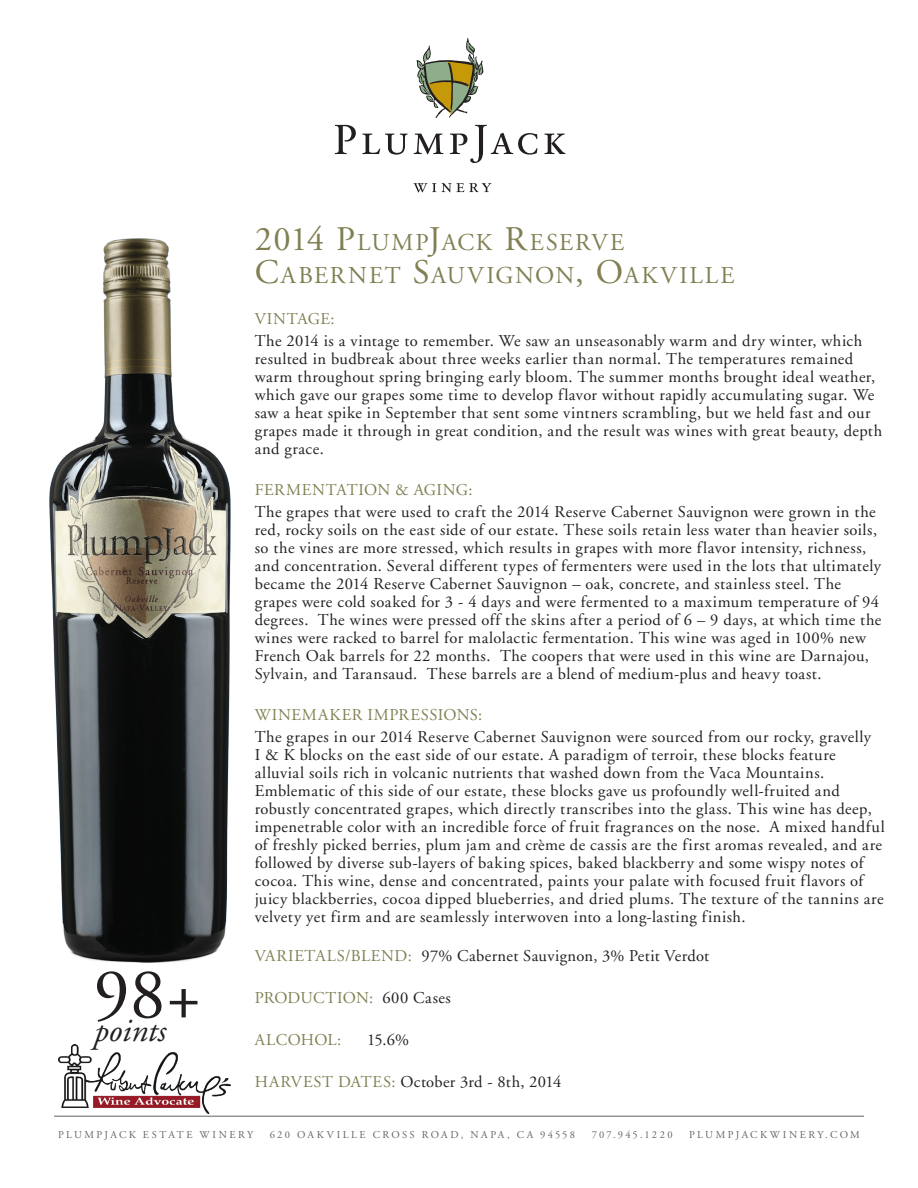
<style>
.page{position:relative;width:918px;height:1188px;background:#fff}
.page>*{position:absolute;margin:0;border:0;box-sizing:border-box;transform-origin:0 0}
.t1{font:72px "Adobe Garamond";color:#231f20}
.t2{font:italic 33px "Adobe Garamond";color:#231f20}
.t3{font:24.15px/33px "Adobe Garamond";letter-spacing:.075em;color:#818053}
.t4{font:16.5px/18px "Adobe Garamond";letter-spacing:.03em;color:#231f20}
.t5{font:16.5px "Adobe Garamond";letter-spacing:.03em;color:#818053}
.t6{font:10.5px "Adobe Garamond";letter-spacing:.23em;color:#636366}
.s1{font-size:34.5px}
.s2{color:#818053}
.s3{color:#231f20}
</style>
<div class="page">
<img style="left:49px;top:238px;width:182px;height:725px">
<hr style="left:54px;top:1116px;width:810px;height:1px;background:#636366">
<svg style="left:416px;top:38px;width:67px;height:80px"></svg>
<svg style="left:335px;top:125px;width:21px;height:29px"></svg>
<svg style="left:362px;top:134px;width:46px;height:21px"></svg>
<svg style="left:414px;top:134px;width:29px;height:20px"></svg>
<svg style="left:450px;top:125px;width:88px;height:38px"></svg>
<svg style="left:545px;top:134px;width:20px;height:20px"></svg>
<svg style="left:414px;top:183px;width:77px;height:9px"></svg>
<img style="left:58px;top:1045px;width:173px;height:68px">
<h1 class="t1" style="left:94px;top:956px;width:109px">98+</h1>
<h2 class="t2" style="left:93px;top:1013px;width:73px">points</h2>
<h3 class="t3" style="left:255px;top:227px;width:481px"><span class="s1">2014 P</span>LUMP<span class="s1">J</span>ACK <span class="s1">R</span>ESERVE<br><span class="s1">C</span>ABERNET <span class="s1">S</span>AUVIGNON<span class="s1">, O</span>AKVILLE</h3>
<p class="t5" style="left:255px;top:310px;width:82px">VINTAGE:</p>
<p class="t4" style="left:255px;top:332px;width:629px">The 2014 is a vintage to remember. We saw an unseasonably warm and dry winter, which resulted in budbreak about three weeks earlier than normal. The temperatures remained warm throughout spring bringing early bloom. The summer months brought ideal weather, which gave our grapes some time to develop flavor without rapidly accumulating sugar. We saw a heat spike in September that sent some vintners scrambling, but we held fast and our grapes made it through in great condition, and the result was wines with great beauty, depth and grace.</p>
<p class="t5" style="left:255px;top:481px;width:219px">FERMENTATION &amp; AGING:</p>
<p class="t4" style="left:255px;top:503px;width:628px">The grapes that were used to craft the 2014 Reserve Cabernet Sauvignon were grown in the red, rocky soils on the east side of our estate. These soils retain less water than heavier soils, so the vines are more stressed, which results in grapes with more flavor intensity, richness, and concentration. Several different types of fermenters were used in the lots that ultimately became the 2014 Reserve Cabernet Sauvignon – oak, concrete, and stainless steel. The grapes were cold soaked for 3 - 4 days and were fermented to a maximum temperature of 94 degrees. The wines were pressed off the skins after a period of 6 – 9 days, at which time the wines were racked to barrel for malolactic fermentation. This wine was aged in 100% new French Oak barrels for 22 months. The coopers that were used in this wine are Darnajou, Sylvain, and Taransaud. These barrels are a blend of medium-plus and heavy toast.</p>
<p class="t5" style="left:255px;top:706px;width:229px">WINEMAKER IMPRESSIONS:</p>
<p class="t4" style="left:255px;top:728px;width:632px">The grapes in our 2014 Reserve Cabernet Sauvignon were sourced from our rocky, gravelly<br>I &amp; K blocks on the east side of our estate. A paradigm of terroir, these blocks feature alluvial soils rich in volcanic nutrients that washed down from the Vaca Mountains.<br>Emblematic of this side of our estate, these blocks gave us profoundly well-fruited and robustly concentrated grapes, which directly transcribes into the glass. This wine has deep, impenetrable color with an incredible force of fruit fragrances on the nose. A mixed handful of freshly picked berries, plum jam and crème de cassis are the first aromas revealed, and are followed by diverse sub-layers of baking spices, baked blackberry and some wispy notes of cocoa. This wine, dense and concentrated, paints your palate with focused fruit flavors of juicy blackberries, cocoa dipped blueberries, and dried plums. The texture of the tannins are velvety yet firm and are seamlessly interwoven into a long-lasting finish.</p>
<p class="t4" style="left:255px;top:947px;width:456px"><span class="s2">VARIETALS/BLEND:</span> 97% Cabernet Sauvignon, 3% Petit Verdot</p>
<p class="t5" style="left:255px;top:989px;width:198px">PRODUCTION: <span class="s3">600 Cases</span></p>
<p class="t5" style="left:255px;top:1031px;width:88px">ALCOHOL:</p>
<p class="t4" style="left:367px;top:1031px;width:43px">15.6%</p>
<p class="t4" style="left:255px;top:1073px;width:308px"><span class="s2">HARVEST DATES:</span> October 3rd - 8th, 2014</p>
<p class="t6" style="left:58px;top:1129px;width:197px">PLUMPJACK ESTATE WINERY</p>
<p class="t6" style="left:270px;top:1129px;width:307px">620 OAKVILLE CROSS ROAD, NAPA, CA 94558</p>
<p class="t6" style="left:592px;top:1129px;width:82px">707.945.1220</p>
<p class="t6" style="left:689px;top:1129px;width:172px">PLUMPJACKWINERY.COM</p>
</div>
